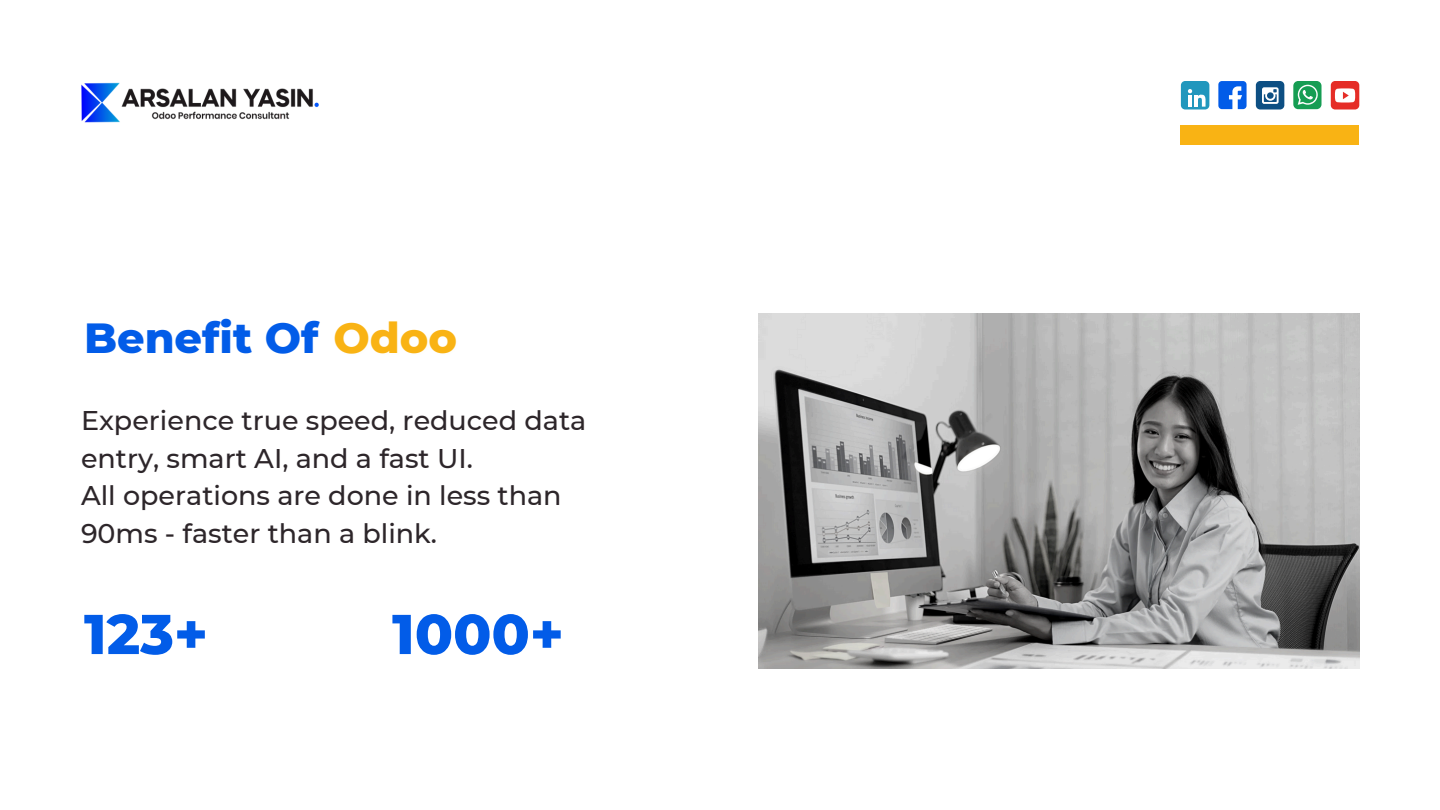
<style>
.page{position:relative;width:1440px;height:810px;background:#fff}
.page>*{position:absolute;margin:0;border:0;box-sizing:border-box;transform-origin:0 0}
.t1{font:800 56px "Montserrat";color:#025ce8}
.t2{font:800 43px "Montserrat";color:#025ce8}
.t3{font:500 27px/37.5px "Montserrat";color:#2d262a}
.s1{color:rgb(249 179 20/.01)}
</style>
<div class="page">
<img style="left:758px;top:313px;width:601px;height:355px">
<img style="left:81px;top:82px;width:238px;height:41px">
<div style="left:1181px;top:126px;width:178px;height:19px;background:#f9b314"></div>
<svg style="left:1218px;top:81px;width:29px;height:28px"></svg>
<div style="left:1181px;top:81px;width:28px;height:28px;background:#2197bd;border-radius:4px"></div>
<svg style="left:1188px;top:89px;width:18px;height:18px"></svg>
<div style="left:1256px;top:81px;width:28px;height:29px;background:#0d4f83;border-radius:4px"></div>
<svg style="left:1262px;top:87px;width:17px;height:17px"></svg>
<div style="left:1331px;top:81px;width:28px;height:29px;background:#e52d27;border-radius:4px"></div>
<svg style="left:1335px;top:88px;width:20px;height:15px"></svg>
<div style="left:1293px;top:81px;width:29px;height:28px;background:#169d53;border-radius:5px"></div>
<svg style="left:1298px;top:85px;width:20px;height:20px"></svg>
<p class="t2" style="left:84px;top:312px;width:376px">Benefit Of <span class="s1">Odoo</span></p>
<p class="t3" style="left:81px;top:402px;width:507px">Experience true speed, reduced data entry, smart AI, and a fast UI.</p>
<p class="t3" style="left:81px;top:477px;width:482px">All operations are done in less than<br>90ms - faster than a blink.</p>
<p class="t1" style="left:84px;top:600px;width:126px">123+</p>
<p class="t1" style="left:392px;top:600px;width:173px">1000+</p>
</div>
